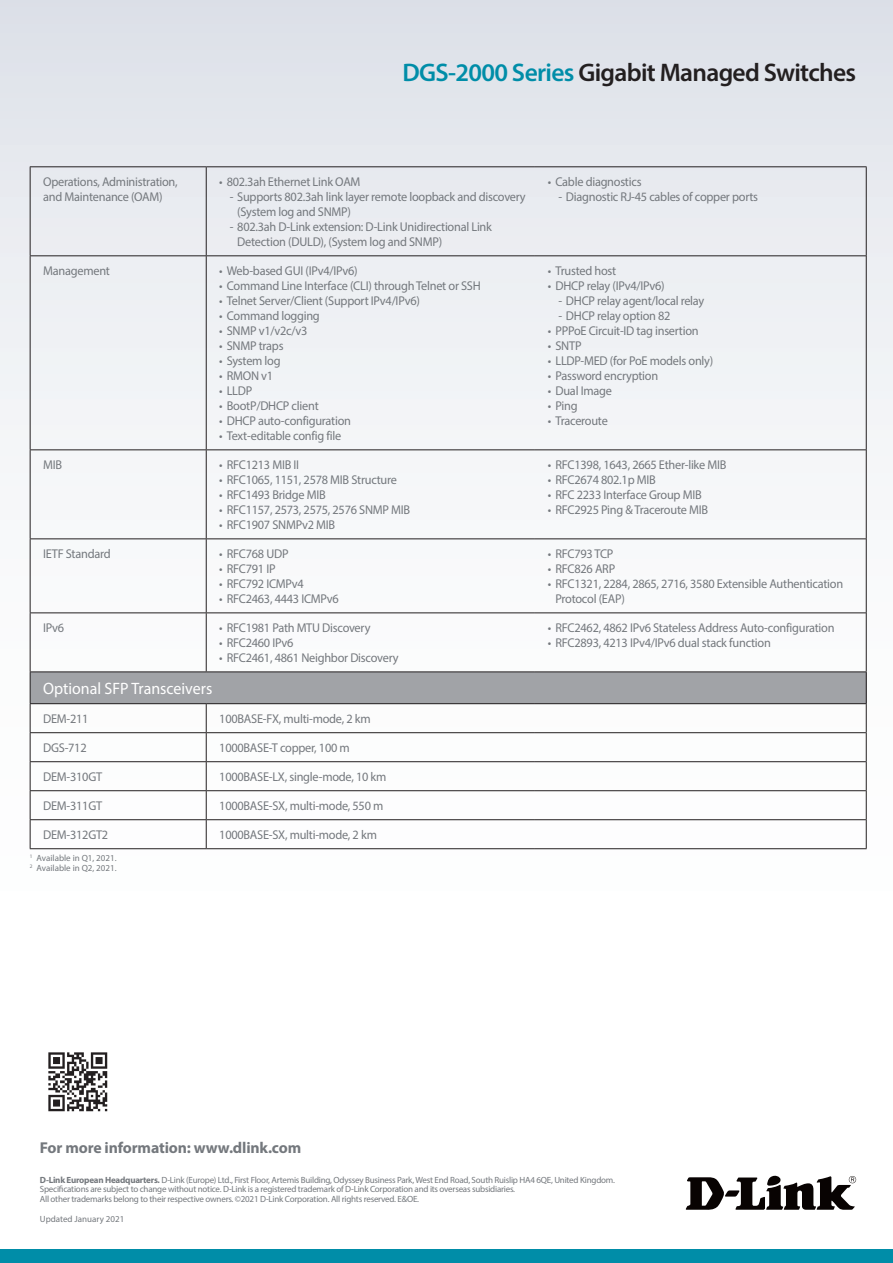
<style>
.page{position:relative;width:893px;height:1263px;background:#fff}
.page>*{position:absolute;margin:0;border:0;box-sizing:border-box;transform-origin:0 0}
.t1{font:600 25.5px "Myriad Pro";letter-spacing:-.025em;color:#231f20}
.t2{font:16.5px "Myriad Pro";color:#fff}
.t3{font:700 15.75px "Myriad Pro";letter-spacing:-.01em;color:#74787d}
.t4{font:12.75px/15px "Myriad Pro";letter-spacing:-.02em;color:#74787d}
.t5{font:9px/9.8px "Myriad Pro";letter-spacing:-.025em;color:#74787d}
.t6{font:9px/9.8px "Myriad Pro";color:#74787d}
.s1{color:#008da8}
.s2{font-weight:700}
</style>
<div class="page">
<div style="left:0;top:0;width:893px;height:1084px;background:linear-gradient(to bottom,#e2e5ec,#fff)"></div>
<div style="left:0;top:1249px;width:893px;height:14px;background:#008da8"></div>
<svg style="left:686px;top:1176px;width:170px;height:34px"></svg>
<img style="left:40px;top:1043px;width:75px;height:69px">
<div style="left:30px;top:672px;width:836px;height:32px;background:#a1a3a7"></div>
<hr style="left:866px;top:672px;width:1px;height:31px;background:#231f20">
<svg style="left:866px;top:704px;width:1px;height:144px"></svg>
<hr style="left:30px;top:703px;width:176px;height:1px;background:#231f20">
<hr style="left:206px;top:703px;width:329px;height:1px;background:#231f20">
<hr style="left:535px;top:703px;width:332px;height:1px;background:#231f20">
<hr style="left:30px;top:732px;width:176px;height:1px;background:#231f20">
<hr style="left:206px;top:732px;width:329px;height:1px;background:#231f20">
<hr style="left:535px;top:732px;width:331px;height:1px;background:#231f20">
<hr style="left:30px;top:761px;width:176px;height:1px;background:#231f20">
<hr style="left:206px;top:761px;width:329px;height:1px;background:#231f20">
<hr style="left:535px;top:761px;width:331px;height:1px;background:#231f20">
<hr style="left:30px;top:790px;width:176px;height:1px;background:#231f20">
<hr style="left:206px;top:790px;width:329px;height:1px;background:#231f20">
<hr style="left:535px;top:790px;width:331px;height:1px;background:#231f20">
<hr style="left:30px;top:819px;width:176px;height:1px;background:#231f20">
<hr style="left:206px;top:819px;width:329px;height:1px;background:#231f20">
<hr style="left:535px;top:819px;width:331px;height:1px;background:#231f20">
<hr style="left:30px;top:848px;width:176px;height:1px;background:#231f20">
<hr style="left:206px;top:848px;width:329px;height:1px;background:#231f20">
<hr style="left:535px;top:848px;width:332px;height:1px;background:#231f20">
<hr style="left:866px;top:167px;width:1px;height:89px;background:#231f20">
<hr style="left:866px;top:256px;width:1px;height:194px;background:#231f20">
<hr style="left:866px;top:450px;width:1px;height:89px;background:#231f20">
<hr style="left:866px;top:539px;width:1px;height:74px;background:#231f20">
<hr style="left:866px;top:613px;width:1px;height:58px;background:#231f20">
<hr style="left:206px;top:166px;width:329px;height:1px;background:#231f20">
<hr style="left:206px;top:167px;width:1px;height:88px;background:#231f20">
<hr style="left:535px;top:166px;width:332px;height:1px;background:#231f20">
<hr style="left:206px;top:255px;width:329px;height:1px;background:#231f20">
<hr style="left:206px;top:256px;width:1px;height:193px;background:#231f20">
<hr style="left:206px;top:449px;width:329px;height:1px;background:#231f20">
<hr style="left:206px;top:450px;width:1px;height:88px;background:#231f20">
<hr style="left:535px;top:449px;width:331px;height:1px;background:#231f20">
<hr style="left:206px;top:538px;width:329px;height:1px;background:#231f20">
<hr style="left:206px;top:539px;width:1px;height:73px;background:#231f20">
<hr style="left:535px;top:538px;width:331px;height:1px;background:#231f20">
<hr style="left:206px;top:612px;width:329px;height:1px;background:#231f20">
<hr style="left:206px;top:613px;width:1px;height:58px;background:#231f20">
<svg style="left:206px;top:704px;width:1px;height:144px"></svg>
<hr style="left:535px;top:612px;width:331px;height:1px;background:#231f20">
<hr style="left:535px;top:255px;width:331px;height:1px;background:#231f20">
<hr style="left:30px;top:672px;width:1px;height:31px;background:#231f20">
<svg style="left:30px;top:704px;width:1px;height:144px"></svg>
<hr style="left:30px;top:166px;width:176px;height:1px;background:#231f20">
<hr style="left:30px;top:255px;width:176px;height:1px;background:#231f20">
<hr style="left:30px;top:449px;width:176px;height:1px;background:#231f20">
<hr style="left:30px;top:538px;width:176px;height:1px;background:#231f20">
<hr style="left:30px;top:612px;width:176px;height:1px;background:#231f20">
<hr style="left:30px;top:167px;width:1px;height:88px;background:#231f20">
<hr style="left:30px;top:256px;width:1px;height:193px;background:#231f20">
<hr style="left:30px;top:450px;width:1px;height:88px;background:#231f20">
<hr style="left:30px;top:539px;width:1px;height:73px;background:#231f20">
<hr style="left:30px;top:613px;width:1px;height:58px;background:#231f20">
<hr style="left:30px;top:671px;width:176px;height:1px;background:#231f20">
<hr style="left:206px;top:671px;width:329px;height:1px;background:#231f20">
<hr style="left:535px;top:671px;width:332px;height:1px;background:#231f20">
<h1 class="t1" style="left:402px;top:56px;width:455px"><span class="s1">DGS-2000 Series</span> Gigabit Managed Switches</h1>
<p class="t4" style="left:43px;top:174px;width:136px">Operations, Administration, and Maintenance (OAM)</p>
<p class="t4" style="left:219px;top:174px;width:143px">• 802.3ah Ethernet Link OAM</p>
<p class="t4" style="left:237px;top:189px;width:290px;text-indent:-7px">- Supports 802.3ah link layer remote loopback and discovery (System log and SNMP)</p>
<p class="t4" style="left:237px;top:219px;width:256px;text-indent:-7px">- 802.3ah D-Link extension: D-Link Unidirectional Link<br>Detection (DULD), (System log and SNMP)</p>
<p class="t4" style="left:43px;top:263px;width:68px">Management</p>
<p class="t4" style="left:219px;top:263px;width:140px">• Web-based GUI (IPv4/IPv6)</p>
<p class="t4" style="left:219px;top:278px;width:263px">• Command Line Interface (CLI) through Telnet or SSH</p>
<p class="t4" style="left:219px;top:293px;width:202px">• Telnet Server/Client (Support IPv4/IPv6)</p>
<p class="t4" style="left:219px;top:308px;width:102px">• Command logging</p>
<p class="t4" style="left:219px;top:323px;width:90px">• SNMP v1/v2c/v3</p>
<p class="t4" style="left:219px;top:338px;width:66px">• SNMP traps</p>
<p class="t4" style="left:219px;top:353px;width:63px">• System log</p>
<p class="t4" style="left:219px;top:368px;width:55px">• RMON v1</p>
<p class="t4" style="left:219px;top:383px;width:35px">• LLDP</p>
<p class="t4" style="left:219px;top:398px;width:101px">• BootP/DHCP client</p>
<p class="t4" style="left:219px;top:413px;width:133px">• DHCP auto-configuration</p>
<p class="t4" style="left:219px;top:428px;width:124px">• Text-editable config file</p>
<p class="t4" style="left:43px;top:457px;width:21px">MIB</p>
<p class="t4" style="left:219px;top:457px;width:81px">• RFC1213 MIB II</p>
<p class="t4" style="left:219px;top:472px;width:179px">• RFC1065, 1151, 2578 MIB Structure</p>
<p class="t4" style="left:219px;top:487px;width:108px">• RFC1493 Bridge MIB</p>
<p class="t4" style="left:219px;top:502px;width:192px">• RFC1157, 2573, 2575, 2576 SNMP MIB</p>
<p class="t4" style="left:219px;top:517px;width:117px">• RFC1907 SNMPv2 MIB</p>
<p class="t4" style="left:43px;top:546px;width:69px">IETF Standard</p>
<p class="t4" style="left:219px;top:546px;width:71px">• RFC768 UDP</p>
<p class="t4" style="left:219px;top:561px;width:58px">• RFC791 IP</p>
<p class="t4" style="left:219px;top:576px;width:86px">• RFC792 ICMPv4</p>
<p class="t4" style="left:219px;top:591px;width:121px">• RFC2463, 4443 ICMPv6</p>
<p class="t4" style="left:43px;top:620px;width:23px">IPv6</p>
<p class="t4" style="left:219px;top:620px;width:153px">• RFC1981 Path MTU Discovery</p>
<p class="t4" style="left:219px;top:635px;width:76px">• RFC2460 IPv6</p>
<p class="t4" style="left:219px;top:650px;width:181px">• RFC2461, 4861 Neighbor Discovery</p>
<p class="t2" style="left:43px;top:678px;width:171px">Optional SFP Transceivers</p>
<p class="t4" style="left:43px;top:711px;width:47px">DEM-211</p>
<p class="t4" style="left:219px;top:711px;width:153px">100BASE-FX, multi-mode, 2 km</p>
<p class="t4" style="left:43px;top:740px;width:45px">DGS-712</p>
<p class="t4" style="left:219px;top:740px;width:132px">1000BASE-T copper, 100 m</p>
<p class="t4" style="left:43px;top:769px;width:61px">DEM-310GT</p>
<p class="t4" style="left:219px;top:769px;width:169px">1000BASE-LX, single-mode, 10 km</p>
<p class="t4" style="left:43px;top:798px;width:61px">DEM-311GT</p>
<p class="t4" style="left:219px;top:798px;width:166px">1000BASE-SX, multi-mode, 550 m</p>
<p class="t4" style="left:43px;top:827px;width:67px">DEM-312GT2</p>
<p class="t4" style="left:219px;top:827px;width:159px">1000BASE-SX, multi-mode, 2 km</p>
<p class="t6" style="left:30px;top:853px;width:88px"><sup>1</sup> Available in Q1, 2021.<br><sup>2</sup> Available in Q2, 2021.</p>
<p class="t4" style="left:548px;top:174px;width:95px">• Cable diagnostics</p>
<p class="t4" style="left:558px;top:189px;width:201px">- Diagnostic RJ-45 cables of copper ports</p>
<p class="t4" style="left:548px;top:263px;width:70px">• Trusted host</p>
<p class="t4" style="left:548px;top:278px;width:118px">• DHCP relay (IPv4/IPv6)</p>
<p class="t4" style="left:558px;top:293px;width:147px">- DHCP relay agent/local relay</p>
<p class="t4" style="left:558px;top:308px;width:114px">- DHCP relay option 82</p>
<p class="t4" style="left:548px;top:323px;width:152px">• PPPoE Circuit-ID tag insertion</p>
<p class="t4" style="left:548px;top:338px;width:35px">• SNTP</p>
<p class="t4" style="left:548px;top:353px;width:167px">• LLDP-MED (for PoE models only)</p>
<p class="t4" style="left:548px;top:368px;width:112px">• Password encryption</p>
<p class="t4" style="left:548px;top:383px;width:66px">• Dual Image</p>
<p class="t4" style="left:548px;top:398px;width:31px">• Ping</p>
<p class="t4" style="left:548px;top:413px;width:61px">• Traceroute</p>
<p class="t4" style="left:548px;top:457px;width:180px">• RFC1398, 1643, 2665 Ether-like MIB</p>
<p class="t4" style="left:548px;top:472px;width:109px">• RFC2674 802.1p MIB</p>
<p class="t4" style="left:548px;top:487px;width:155px">• RFC 2233 Interface Group MIB</p>
<p class="t4" style="left:548px;top:502px;width:162px">• RFC2925 Ping &amp; Traceroute MIB</p>
<p class="t4" style="left:548px;top:546px;width:67px">• RFC793 TCP</p>
<p class="t4" style="left:548px;top:561px;width:69px">• RFC826 ARP</p>
<p class="t4" style="left:555px;top:576px;width:289px;text-indent:-7px">• RFC1321, 2284, 2865, 2716, 3580 Extensible Authentication<br>Protocol (EAP)</p>
<p class="t4" style="left:548px;top:620px;width:288px">• RFC2462, 4862 IPv6 Stateless Address Auto-configuration</p>
<p class="t4" style="left:548px;top:635px;width:224px">• RFC2893, 4213 IPv4/IPv6 dual stack function</p>
<p class="t3" style="left:40px;top:1137px;width:263px">For more information: www.dlink.com</p>
<p class="t5" style="left:40px;top:1174px;width:577px"><span class="s2">D-Link European Headquarters.</span> D-Link (Europe) Ltd., First Floor, Artemis Building, Odyssey Business Park, West End Road, South Ruislip HA4 6QE, United Kingdom.<br>Specifications are subject to change without notice. D-Link is a registered trademark of D-Link Corporation and its overseas subsidiaries.<br>All other trademarks belong to their respective owners. ©2021 D-Link Corporation. All rights reserved. E&amp;OE.</p>
<p class="t6" style="left:40px;top:1213px;width:86px">Updated January 2021</p>
</div>
